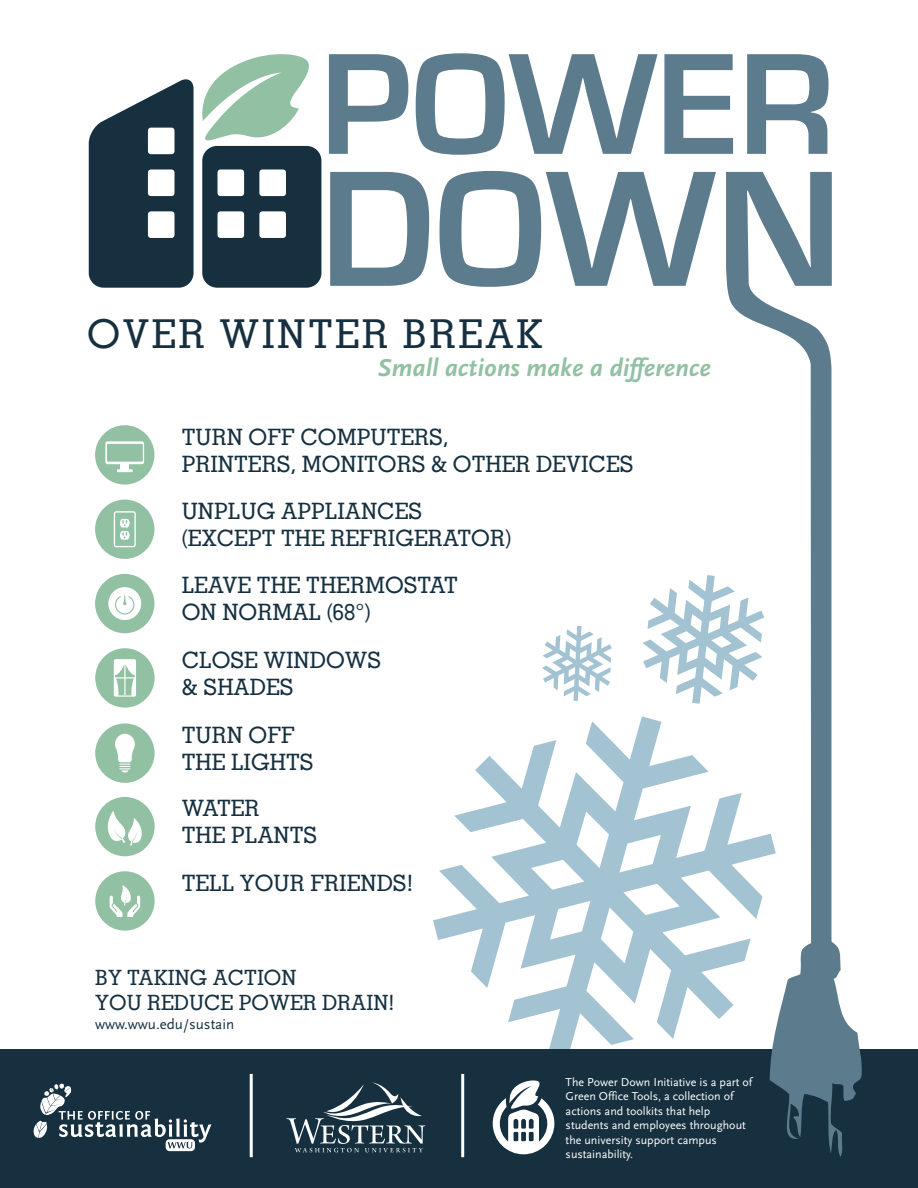
<style>
.page{position:relative;width:918px;height:1188px;background:#fff}
.page>*{position:absolute;margin:0;border:0;box-sizing:border-box;transform-origin:0 0}
.t1{font:500 39.75px "Memphis";letter-spacing:.06em;color:#163040}
.t2{font:italic 700 25.5px "Scala Sans";color:#92c0a3}
.t3{font:500 22.5px/27px "Memphis";color:#163040}
.t4{font:500 21px/25.2px "Memphis";color:#163040}
.t5{font:15px "Scala Sans";color:#163040}
.t6{font:12px/14.4px "Scala Sans";color:#fff}
</style>
<div class="page">
<svg style="left:433px;top:716px;width:293px;height:334px"></svg>
<svg style="left:643px;top:575px;width:83px;height:129px"></svg>
<svg style="left:542px;top:626px;width:70px;height:75px"></svg>
<div style="left:0;top:1050px;width:918px;height:138px;background:#163040"></div>
<svg style="left:329px;top:54px;width:79px;height:100px"></svg>
<svg style="left:416px;top:53px;width:242px;height:102px"></svg>
<svg style="left:664px;top:54px;width:69px;height:100px"></svg>
<svg style="left:747px;top:54px;width:82px;height:100px"></svg>
<svg style="left:330px;top:172px;width:99px;height:114px"></svg>
<svg style="left:440px;top:171px;width:276px;height:116px"></svg>
<svg style="left:726px;top:172px;width:106px;height:908px"></svg>
<svg style="left:89px;top:54px;width:232px;height:234px"></svg>
<svg style="left:770px;top:941px;width:93px;height:216px"></svg>
<div style="left:95px;top:574px;width:59px;height:59px;background:#92c0a3;border-radius:50%"></div>
<div style="left:108px;top:587px;width:33px;height:33px;background:#fff;border-radius:50%"></div>
<div style="left:95px;top:425px;width:59px;height:60px;background:#92c0a3;border-radius:50%"></div>
<div style="left:121px;top:463px;width:8px;height:7px;background:#fff"></div>
<div style="left:105px;top:441px;width:39px;height:23px;background:#fff;border-radius:2px"></div>
<hr style="left:117px;top:469px;width:16px;height:3px;background:#fff">
<div style="left:107px;top:444px;width:36px;height:18px;background:#92c0a3"></div>
<div style="left:95px;top:500px;width:59px;height:59px;background:#92c0a3;border-radius:50%"></div>
<svg style="left:114px;top:511px;width:22px;height:36px"></svg>
<div style="left:95px;top:648px;width:60px;height:60px;background:#92c0a3;border-radius:50%"></div>
<svg style="left:114px;top:659px;width:22px;height:38px"></svg>
<svg style="left:34px;top:1084px;width:177px;height:67px"></svg>
<svg style="left:493px;top:1080px;width:61px;height:74px"></svg>
<svg style="left:286px;top:1082px;width:139px;height:70px"></svg>
<hr style="left:250px;top:1074px;width:3px;height:83px;background:#fff">
<hr style="left:461px;top:1074px;width:3px;height:83px;background:#fff">
<div style="left:95px;top:723px;width:60px;height:60px;background:#92c0a3;border-radius:50%"></div>
<svg style="left:115px;top:734px;width:20px;height:39px"></svg>
<div style="left:95px;top:797px;width:60px;height:59px;background:#92c0a3;border-radius:50%"></div>
<svg style="left:107px;top:811px;width:35px;height:35px"></svg>
<svg style="left:115px;top:593px;width:19px;height:22px"></svg>
<div style="left:95px;top:871px;width:60px;height:60px;background:#92c0a3;border-radius:50%"></div>
<svg style="left:110px;top:885px;width:30px;height:32px"></svg>
<h1 class="t1" style="left:87px;top:309px;width:457px">OVER WINTER BREAK</h1>
<p class="t2" style="left:378px;top:354px;width:334px">Small actions make a difference</p>
<p class="t3" style="left:182px;top:423px;width:453px">TURN OFF COMPUTERS,<br>PRINTERS, MONITORS &amp; OTHER DEVICES</p>
<p class="t3" style="left:182px;top:497px;width:331px">UNPLUG APPLIANCES (EXCEPT THE REFRIGERATOR)</p>
<p class="t3" style="left:182px;top:571px;width:278px">LEAVE THE THERMOSTAT<br>ON NORMAL (68°)</p>
<p class="t3" style="left:182px;top:646px;width:201px">CLOSE WINDOWS &amp; SHADES</p>
<p class="t3" style="left:182px;top:721px;width:133px">TURN OFF<br>THE LIGHTS</p>
<p class="t3" style="left:182px;top:794px;width:137px">WATER<br>THE PLANTS</p>
<p class="t3" style="left:182px;top:869px;width:233px">TELL YOUR FRIENDS!</p>
<p class="t4" style="left:95px;top:964px;width:301px">BY TAKING ACTION<br>YOU REDUCE POWER DRAIN!</p>
<p class="t5" style="left:95px;top:1016px;width:141px">www.wwu.edu/sustain</p>
<p class="t6" style="left:566px;top:1075px;width:188px">The Power Down Initiative is a part of<br>Green Office Tools, a collection of actions and toolkits that help students and employees throughout the university support campus sustainability.</p>
</div>
